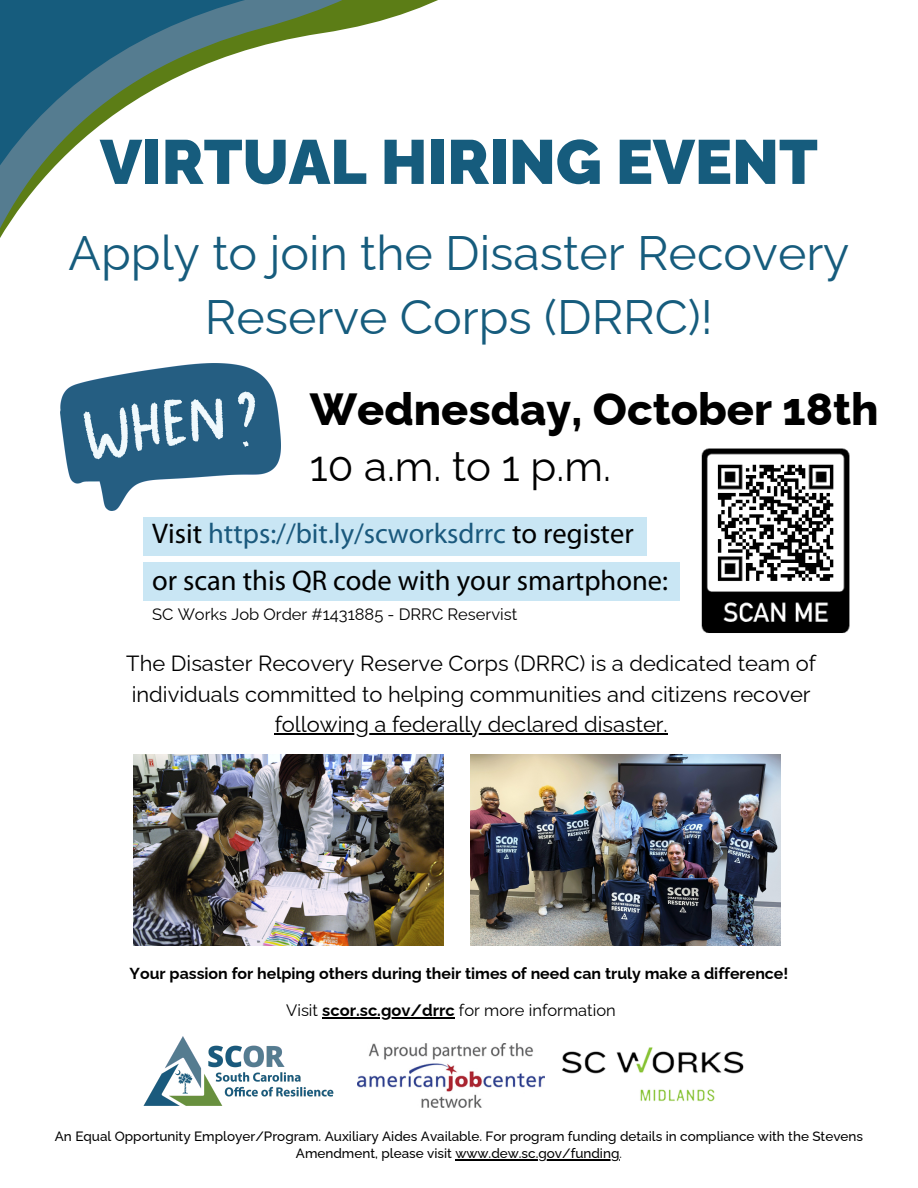
<style>
.page{position:relative;width:918px;height:1188px;background:#fff}
.page>*{position:absolute;margin:0;border:0;box-sizing:border-box;transform-origin:0 0}
.t1{font:900 62.25px "Raleway";color:#165c7d}
.t2{font:48.3px/64.2px "Raleway";color:#165c7d;text-align:center}
.t3{font:800 45px "Raleway";color:#000}
.t4{font:42px "Raleway";color:#000}
.t5{font:28.5px "Myriad Pro";color:#1a597d}
.t6{font:28.5px "Myriad Pro";color:#000}
.t7{font:21.9px/30.3px "Raleway";color:#000;text-align:center}
.t8{font:16.5px "Raleway";color:#000}
.t9{font:700 15.9px "Raleway";color:#000}
.t10{font:500 13.5px/16.8px "Raleway";color:#000;text-align:center}
.s1{color:#000}
.s2{font-weight:700}
.s3{font-weight:400}
</style>
<div class="page">
<svg style="left:0;top:0;width:438px;height:238px"></svg>
<svg style="left:0;top:0;width:316px;height:196px"></svg>
<img style="left:61px;top:364px;width:219px;height:146px">
<img style="left:562px;top:1047px;width:182px;height:55px">
<img style="left:358px;top:1044px;width:186px;height:63px">
<img style="left:143px;top:1036px;width:191px;height:70px">
<img style="left:134px;top:755px;width:309px;height:191px">
<img style="left:471px;top:755px;width:309px;height:191px">
<img style="left:701px;top:448px;width:149px;height:185px">
<hr style="left:275px;top:733px;width:393px;height:1px;background:#000">
<hr style="left:455px;top:1159px;width:164px;height:1px;background:#000">
<div style="left:143px;top:517px;width:504px;height:39px;background:#c9e6f4"></div>
<div style="left:143px;top:563px;width:537px;height:38px;background:#c9e6f4"></div>
<hr style="left:322px;top:1017px;width:133px;height:1px;background:#000">
<p class="t1" style="left:100px;top:125px;width:719px">VIRTUAL HIRING EVENT</p>
<p class="t2" style="left:68px;top:221px;width:783px">Apply to join the Disaster Recovery<br>Reserve Corps (DRRC)!</p>
<p class="t3" style="left:310px;top:382px;width:571px">Wednesday, October 18th</p>
<p class="t4" style="left:310px;top:441px;width:303px">10 a.m. to 1 p.m.</p>
<p class="t5" style="left:152px;top:521px;width:483px"><span class="s1">Visit</span> https://bit.ly/scworksdrrc <span class="s1">to register</span></p>
<p class="t6" style="left:152px;top:569px;width:517px">or scan this QR code with your smartphone:</p>
<p class="t8" style="left:152px;top:604px;width:367px">SC Works Job Order #1431885 - DRRC Reservist</p>
<p class="t7" style="left:126px;top:649px;width:691px">The Disaster Recovery Reserve Corps (DRRC) is a dedicated team of individuals committed to helping communities and citizens recover following a federally declared disaster.</p>
<p class="t9" style="left:130px;top:964px;width:660px">Your passion for helping others during their times of need can truly make a difference!</p>
<p class="t8" style="left:286px;top:1000px;width:331px">Visit <span class="s2">scor.sc.gov/drrc</span> for more information</p>
<p class="t10" style="left:55px;top:1128px;width:810px">An Equal Opportunity Employer/Program. Auxiliary Aides Available. For program funding details in compliance with the Stevens<br>Amendment, please visit www.dew.sc.gov/funding<span class="s3">.</span></p>
</div>
